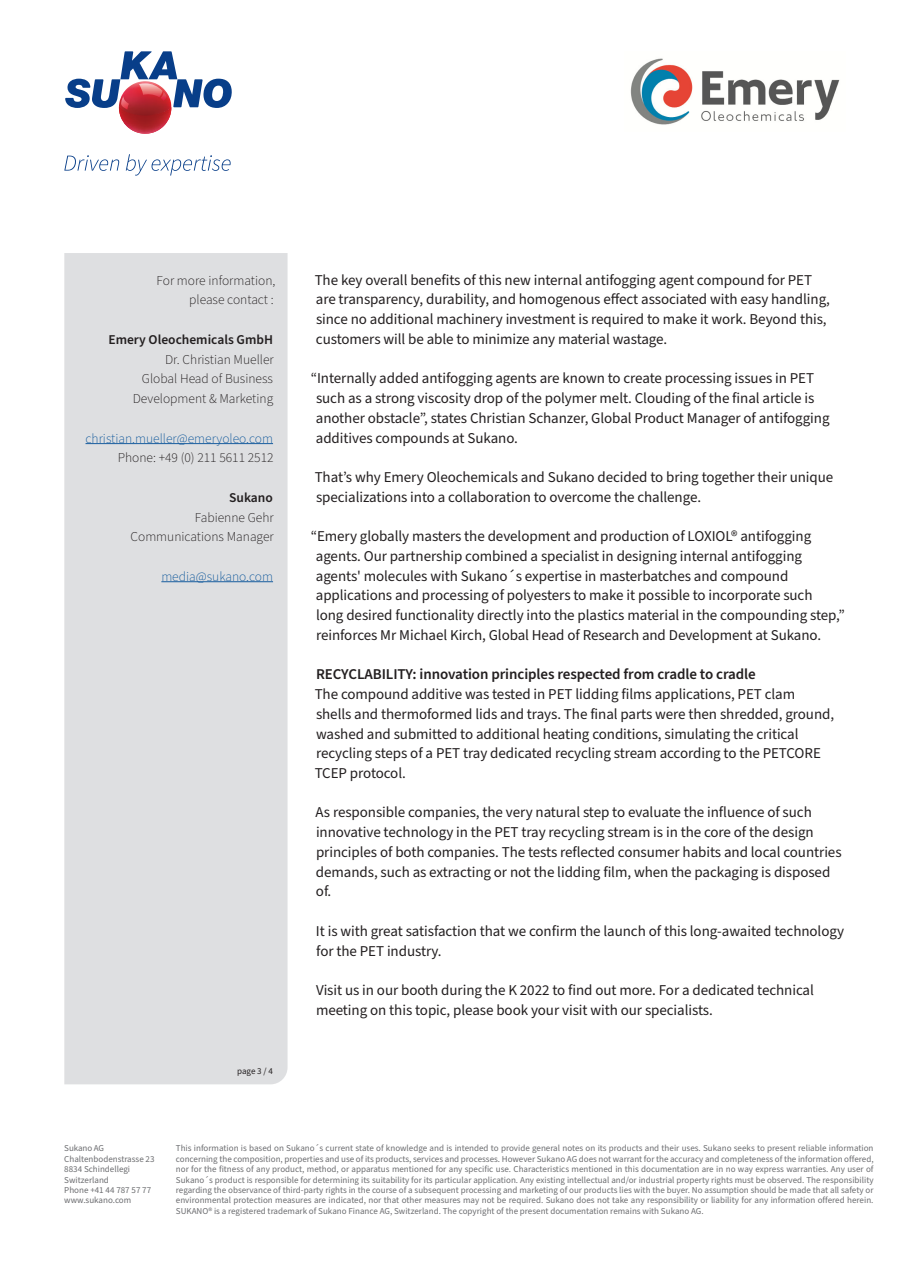
<style>
.page{position:relative;width:910px;height:1280px;background:#fff}
.page>*{position:absolute;margin:0;border:0;box-sizing:border-box;transform-origin:0 0}
.Body_01{font:15px/19.8px "Source Sans Pro";letter-spacing:-.005em;color:#231f20}
.Body_01-2{font:600 15px "Source Sans Pro";letter-spacing:-.005em;color:#231f20}
.Body_01-3{font:300 13.5px/19.8px "Source Sans Pro";color:#231f20;text-align:right}
.Body_01-4{font:300 13.5px "Source Sans Pro";color:#175d9e}
.Body_01-5{font:600 13.5px "Source Sans Pro";color:#231f20}
.Disclaimer_EMEA{font:9px/10.4px "Source Sans Pro";color:#6c6d70}
.Body_01-6{font:9px "Source Sans Pro";color:#231f20}
.s1{font-weight:600}
</style>
<div class="page">
<svg style="left:64px;top:154px;width:167px;height:22px"></svg>
<img style="left:119px;top:109px;width:52px;height:25px">
<svg style="left:65px;top:51px;width:167px;height:58px"></svg>
<div style="left:64px;top:253px;width:224px;height:831px;background:#dedfe1"></div>
<img style="left:630px;top:58px;width:210px;height:67px">
<hr style="left:86px;top:443px;width:187px;height:1px;background:#175d9e">
<hr style="left:161px;top:581px;width:112px;height:1px;background:#175d9e">
<p class="Body_01-3" style="left:157px;top:271px;width:120px">For more information,</p>
<p class="Body_01-3" style="left:189px;top:290px;width:86px">please contact :</p>
<p class="Body_01-5" style="left:108px;top:330px;width:166px">Emery Oleochemicals GmbH</p>
<p class="Body_01-3" style="left:165px;top:350px;width:110px">Dr. Christian Mueller</p>
<p class="Body_01-3" style="left:133px;top:369px;width:142px">Global Head of Business<br>Development &amp; Marketing</p>
<p class="Body_01-4" style="left:86px;top:429px;width:189px">christian.mueller@emeryoleo.com</p>
<p class="Body_01-3" style="left:118px;top:448px;width:157px">Phone: +49 (0) 211 5611 2512</p>
<p class="Body_01-3" style="left:195px;top:488px;width:81px"><span class="s1">Sukano<br></span>Fabienne Gehr</p>
<p class="Body_01-3" style="left:131px;top:527px;width:145px">Communications Manager</p>
<p class="Body_01-4" style="left:161px;top:567px;width:113px">media@sukano.com</p>
<p class="Body_01-6" style="left:237px;top:1065px;width:37px">page 3 / 4</p>
<p class="Body_01" style="left:315px;top:270px;width:517px">The key overall benefits of this new internal antifogging agent compound for PET are transparency, durability, and homogenous effect associated with easy handling, since no additional machinery investment is required to make it work. Beyond this, customers will be able to minimize any material wastage.</p>
<p class="Body_01" style="left:316px;top:369px;width:515px;text-indent:-5px">“Internally added antifogging agents are known to create processing issues in PET such as a strong viscosity drop of the polymer melt. Clouding of the final article is another obstacle”, states Christian Schanzer, Global Product Manager of antifogging additives compounds at Sukano.</p>
<p class="Body_01" style="left:315px;top:468px;width:520px">That’s why Emery Oleochemicals and Sukano decided to bring together their unique specializations into a collaboration to overcome the challenge.</p>
<p class="Body_01" style="left:316px;top:527px;width:530px;text-indent:-5px">“Emery globally masters the development and production of LOXIOL® antifogging agents. Our partnership combined a specialist in designing internal antifogging agents' molecules with Sukano´s expertise in masterbatches and compound applications and processing of polyesters to make it possible to incorporate such<br>long desired functionality directly into the plastics material in the compounding step,” reinforces Mr Michael Kirch, Global Head of Research and Development at Sukano.</p>
<p class="Body_01-2" style="left:316px;top:664px;width:441px">RECYCLABILITY: innovation principles respected from cradle to cradle</p>
<p class="Body_01" style="left:315px;top:685px;width:521px">The compound additive was tested in PET lidding films applications, PET clam shells and thermoformed lids and trays. The final parts were then shredded, ground, washed and submitted to additional heating conditions, simulating the critical recycling steps of a PET tray dedicated recycling stream according to the PETCORE TCEP protocol.</p>
<p class="Body_01" style="left:315px;top:803px;width:528px">As responsible companies, the very natural step to evaluate the influence of such innovative technology in the PET tray recycling stream is in the core of the design principles of both companies. The tests reflected consumer habits and local countries demands, such as extracting or not the lidding film, when the packaging is disposed of.</p>
<p class="Body_01" style="left:316px;top:921px;width:530px">It is with great satisfaction that we confirm the launch of this long-awaited technology for the PET industry.</p>
<p class="Body_01" style="left:316px;top:981px;width:499px">Visit us in our booth during the K 2022 to find out more. For a dedicated technical meeting on this topic, please book your visit with our specialists.</p>
<p class="Disclaimer_EMEA" style="left:64px;top:1143px;width:92px">Sukano AG<br>Chaltenbodenstrasse 23</p>
<p class="Disclaimer_EMEA" style="left:64px;top:1164px;width:67px">8834 Schindellegi</p>
<p class="Disclaimer_EMEA" style="left:64px;top:1174px;width:88px">Switzerland<br>Phone +41 44 787 57 77</p>
<p class="Disclaimer_EMEA" style="left:64px;top:1195px;width:68px">www.sukano.com</p>
<p class="Disclaimer_EMEA" style="left:176px;top:1143px;width:699px;text-align:justify">This information is based on Sukano´s current state of knowledge and is intended to provide general notes on its products and their uses. Sukano seeks to present reliable information concerning the composition, properties and use of its products, services and processes. However Sukano AG does not warrant for the accuracy and completeness of the information offered, nor for the fitness of any product, method, or apparatus mentioned for any specific use. Characteristics mentioned in this documentation are in no way express warranties. Any user of Sukano´s product is responsible for determining its suitability for its particular application. Any existing intellectual and/or industrial property rights must be observed. The responsibility regarding the observance of third-party rights in the course of a subsequent processing and marketing of our products lies with the buyer. No assumption should be made that all safety or environmental protection measures are indicated, nor that other measures may not be required. Sukano does not take any responsibility or liability for any information offered herein.<br>SUKANO® is a registered trademark of Sukano Finance AG, Switzerland. The copyright of the present documentation remains with Sukano AG.</p>
</div>
